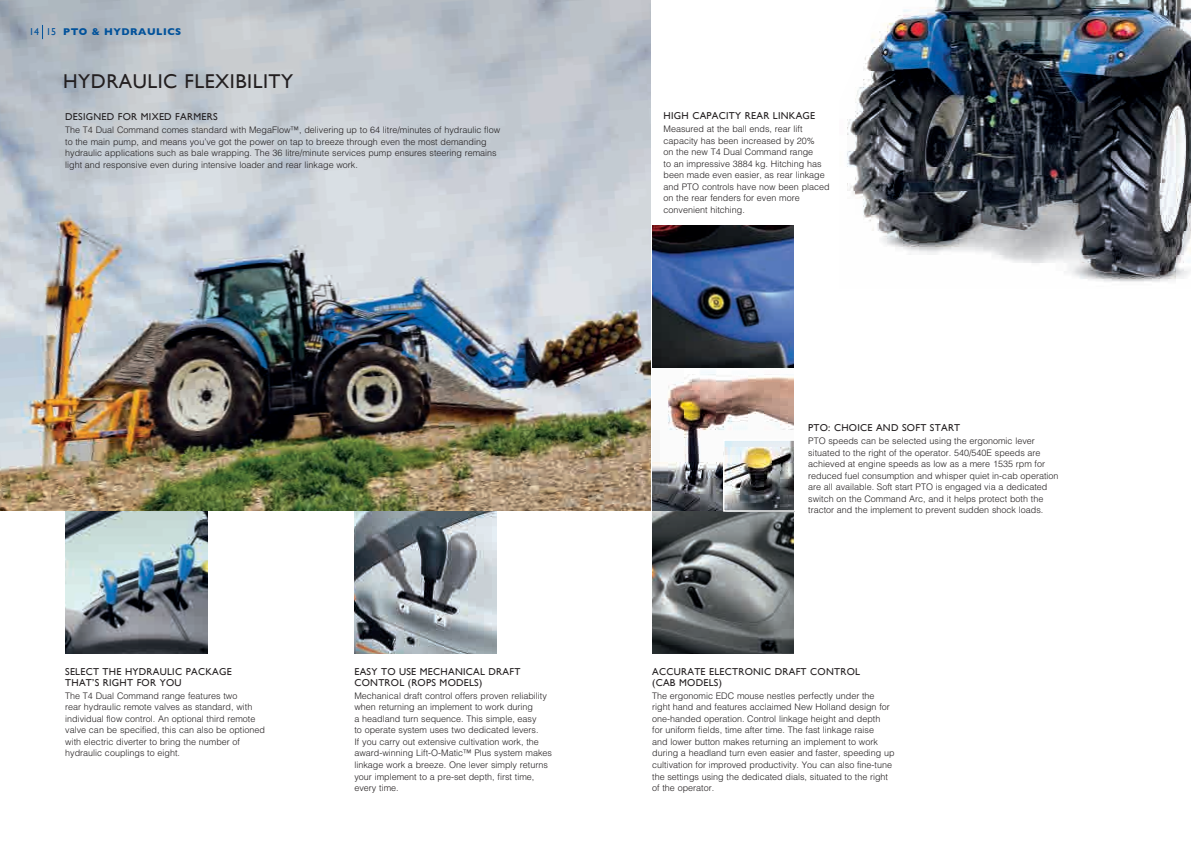
<style>
.page{position:relative;width:1191px;height:842px;background:#fff}
.page>*{position:absolute;margin:0;border:0;box-sizing:border-box;transform-origin:0 0}
.t1{font:20px "Gill Sans";letter-spacing:.025em;color:#231f20}
.t2{font:10px/11.5px "Gill Sans";letter-spacing:.025em;color:#231f20}
.t3{font:700 10px "Gill Sans";letter-spacing:.05em;color:#01529b}
.t4{font:300 9px/11.5px "Helvetica";color:#231f20}
.s1{font-weight:400}
</style>
<div class="page">
<img style="left:0;top:0;width:651px;height:510px">
<svg style="left:42px;top:25px;width:1px;height:14px"></svg>
<img style="left:65px;top:512px;width:142px;height:141px">
<img style="left:354px;top:512px;width:142px;height:141px">
<img style="left:652px;top:512px;width:142px;height:141px">
<img style="left:652px;top:372px;width:142px;height:138px">
<img style="left:725px;top:441px;width:68px;height:69px">
<div style="left:723px;top:439px;width:72px;height:73px;border:1px solid #fff"></div>
<img style="left:652px;top:225px;width:142px;height:142px">
<img style="left:847px;top:0;width:344px;height:282px">
<p class="t3" style="left:29px;top:26px;width:154px"><span class="s1">14 15</span> PTO &amp; HYDRAULICS</p>
<h1 class="t1" style="left:63px;top:69px;width:231px">HYDRAULIC FLEXIBILITY</h1>
<p class="t2" style="left:65px;top:111px;width:154px">DESIGNED FOR MIXED FARMERS</p>
<p class="t4" style="left:65px;top:124px;width:436px">The T4 Dual Command comes standard with MegaFlow™, delivering up to 64 litre/minutes of hydraulic flow to the main pump, and means you’ve got the power on tap to breeze through even the most demanding hydraulic applications such as bale wrapping. The 36 litre/minute services pump ensures steering remains light and responsive even during intensive loader and rear linkage work.</p>
<p class="t2" style="left:65px;top:665px;width:168px">SELECT THE HYDRAULIC PACKAGE<br>THAT’S RIGHT FOR YOU</p>
<p class="t4" style="left:65px;top:690px;width:201px">The T4 Dual Command range features two<br>rear hydraulic remote valves as standard, with individual flow control. An optional third remote valve can be specified, this can also be optioned with electric diverter to bring the number of hydraulic couplings to eight.</p>
<p class="t2" style="left:354px;top:665px;width:167px">EASY TO USE MECHANICAL DRAFT<br>CONTROL (ROPS MODELS)</p>
<p class="t4" style="left:354px;top:690px;width:199px">Mechanical draft control offers proven reliability when returning an implement to work during<br>a headland turn sequence. This simple, easy<br>to operate system uses two dedicated levers.<br>If you carry out extensive cultivation work, the award-winning Lift-O-Matic™ Plus system makes linkage work a breeze. One lever simply returns your implement to a pre-set depth, first time, every time.</p>
<p class="t2" style="left:663px;top:110px;width:153px">HIGH CAPACITY REAR LINKAGE</p>
<p class="t4" style="left:663px;top:123px;width:168px">Measured at the ball ends, rear lift capacity has been increased by 20%<br>on the new T4 Dual Command range<br>to an impressive 3884 kg. Hitching has been made even easier, as rear linkage and PTO controls have now been placed on the rear fenders for even more convenient hitching.</p>
<p class="t2" style="left:808px;top:422px;width:154px">PTO: CHOICE AND SOFT START</p>
<p class="t4" style="left:808px;top:435px;width:252px">PTO speeds can be selected using the ergonomic lever situated to the right of the operator. 540/540E speeds are achieved at engine speeds as low as a mere 1535 rpm for reduced fuel consumption and whisper quiet in-cab operation are all available. Soft start PTO is engaged via a dedicated switch on the Command Arc, and it helps protect both the tractor and the implement to prevent sudden shock loads.</p>
<p class="t2" style="left:652px;top:665px;width:209px">ACCURATE ELECTRONIC DRAFT CONTROL (CAB MODELS)</p>
<p class="t4" style="left:652px;top:690px;width:244px">The ergonomic EDC mouse nestles perfectly under the right hand and features acclaimed New Holland design for one-handed operation. Control linkage height and depth<br>for uniform fields, time after time. The fast linkage raise<br>and lower button makes returning an implement to work during a headland turn even easier and faster, speeding up cultivation for improved productivity. You can also fine-tune the settings using the dedicated dials, situated to the right of the operator.</p>
</div>
